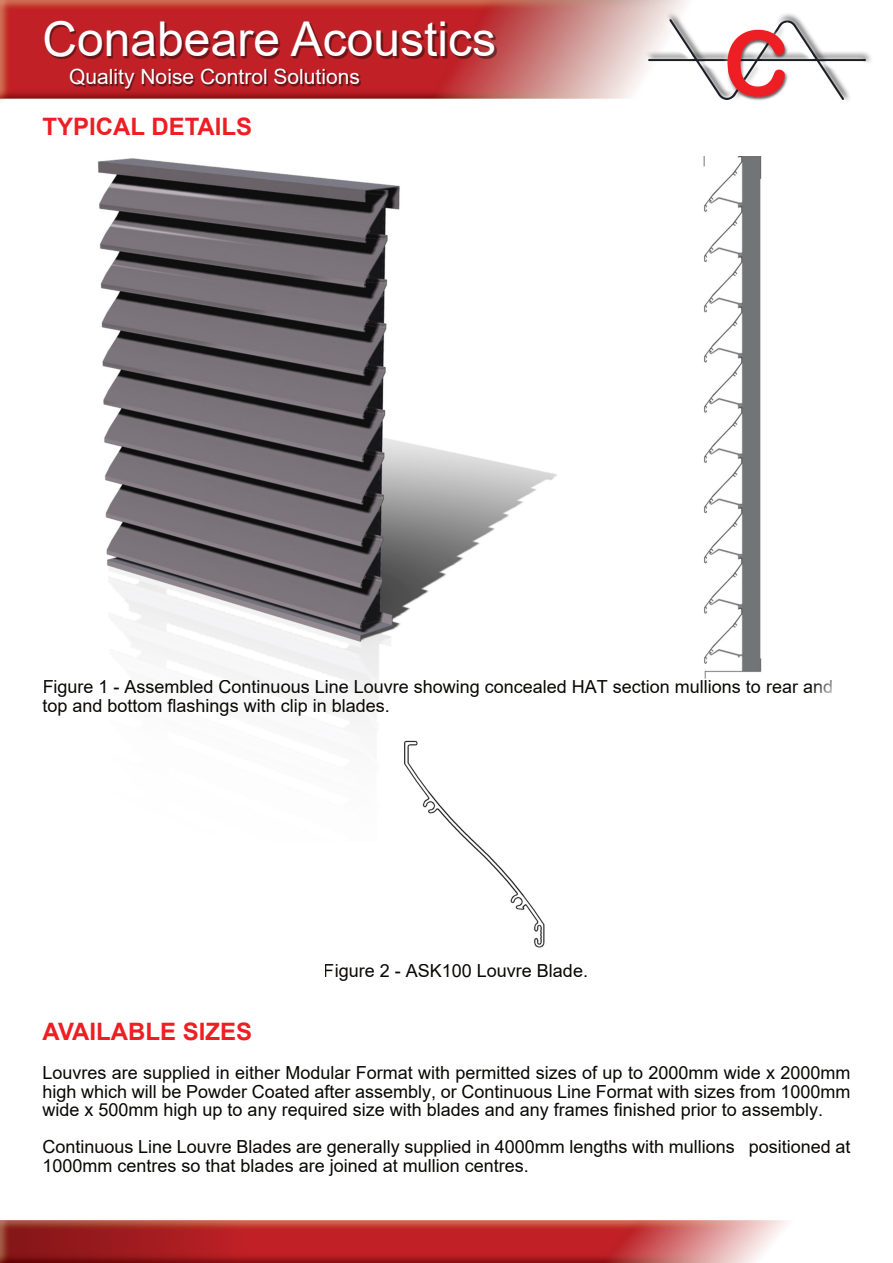
<style>
.page{position:relative;width:893px;height:1263px;background:#fff}
.page>*{position:absolute;margin:0;border:0;box-sizing:border-box;transform-origin:0 0}
.t1{font:48px "Arial";color:#fff}
.t2{font:700 24px "Arial";color:#ee1e23}
.t3{font:21px "Arial";color:#fff}
.t4{font:18px/18.6px "Arial";color:#080704}
</style>
<div class="page">
<img style="left:0;top:0;width:687px;height:101px">
<img style="left:46px;top:22px;width:451px;height:37px">
<img style="left:71px;top:70px;width:290px;height:21px">
<img style="left:640px;top:12px;width:231px;height:89px">
<img style="left:0;top:1220px;width:788px;height:43px">
<img style="left:97px;top:158px;width:460px;height:575px">
<img style="left:703px;top:156px;width:59px;height:523px">
<img style="left:404px;top:740px;width:141px;height:208px">
<h1 class="t1" style="left:43px;top:21px;width:455px">Conabeare Acoustics</h1>
<p class="t3" style="left:69px;top:69px;width:292px">Quality Noise Control Solutions</p>
<h2 class="t2" style="left:43px;top:118px;width:211px">TYPICAL DETAILS</h2>
<p class="t4" style="left:43px;top:679px;width:792px">Figure 1 - Assembled Continuous Line Louvre showing concealed HAT section mullions to rear and top and bottom flashings with clip in blades.</p>
<p class="t4" style="left:324px;top:963px;width:266px">Figure 2 - ASK100 Louvre Blade.</p>
<h2 class="t2" style="left:43px;top:1022px;width:211px">AVAILABLE SIZES</h2>
<p class="t4" style="left:43px;top:1065px;width:809px;text-align:justify">Louvres are supplied in either Modular Format with permitted sizes of up to 2000mm wide x 2000mm high which will be Powder Coated after assembly, or Continuous Line Format with sizes from 1000mm wide x 500mm high up to any required size with blades and any frames finished prior to assembly.</p>
<p class="t4" style="left:43px;top:1139px;width:809px">Continuous Line Louvre Blades are generally supplied in 4000mm lengths with mullions positioned at<br>1000mm centres so that blades are joined at mullion centres.</p>
</div>
